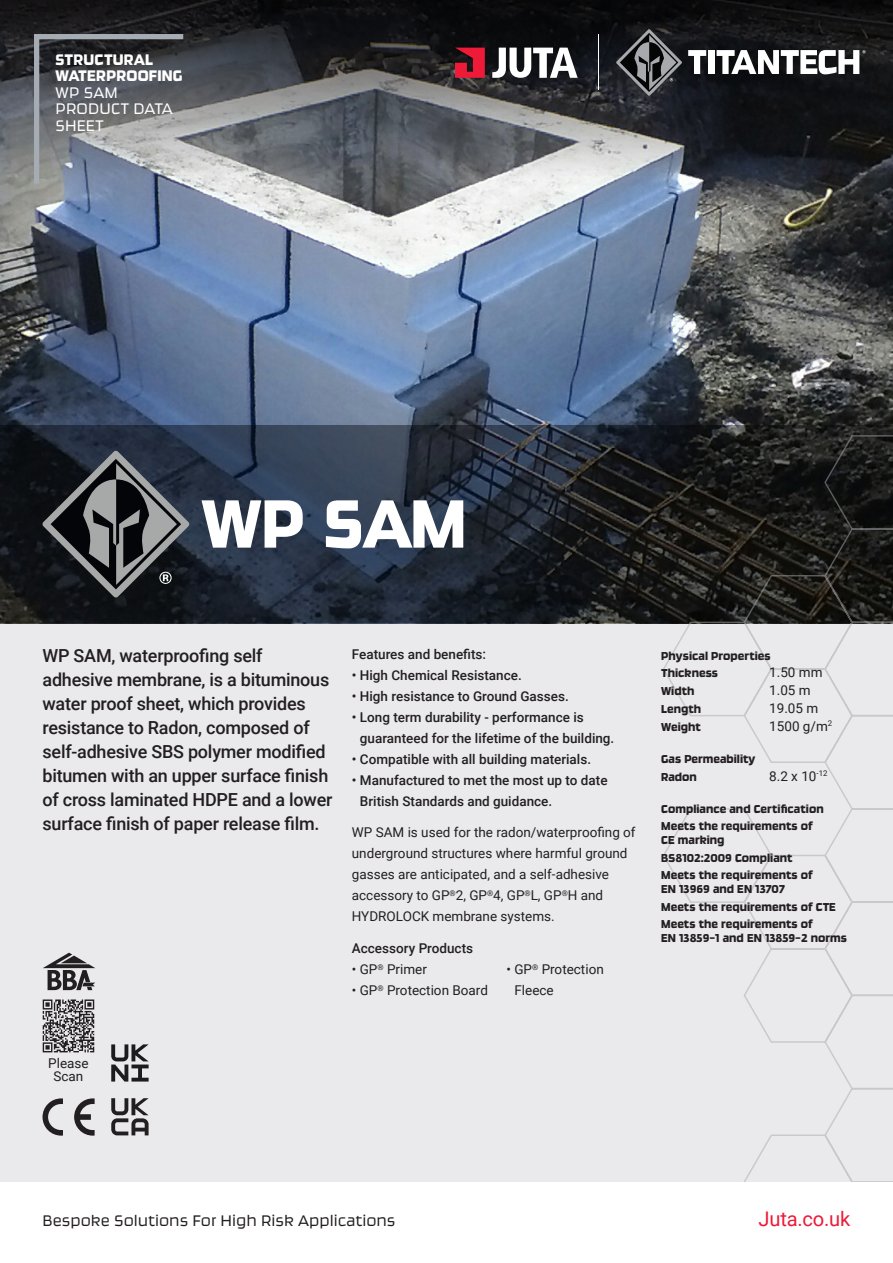
<style>
.page{position:relative;width:893px;height:1263px;background:#fff}
.page>*{position:absolute;margin:0;border:0;box-sizing:border-box;transform-origin:0 0}
.t1{font:80.1px "Ginger Pro";color:#fff}
.t2{font:20.1px "Roboto";letter-spacing:-.01em;color:#ed1a38}
.t3{font:500 18px/24px "Roboto";letter-spacing:-.015em;color:#231f20}
.t4{font:300 18px "Ginger Pro";color:#231f20}
.t5{font:18px/16.5px "Ginger Pro";letter-spacing:.01em;color:#fff}
.t6{font:300 18px/16.5px "Ginger Pro";letter-spacing:.01em;color:#fff}
.t7{font:13.5px/21px "Roboto";color:#231f20}
.t8{font:500 13.5px/21px "Roboto";color:#231f20}
.t9{font:13.5px/17.7px "Ginger Pro";color:#231f20}
</style>
<div class="page">
<div style="left:0;top:425px;width:893px;height:756px;background:#eaeaec"></div>
<img style="left:0;top:176px;width:893px;height:249px">
<svg style="left:0;top:0;width:893px;height:176px;background:#3a3c3f"></svg>
<svg style="left:0;top:425px;width:893px;height:198px;background:#232a36"></svg>
<svg style="left:31px;top:31px;width:158px;height:158px;background:#6d7077"></svg>
<svg style="left:455px;top:48px;width:30px;height:30px"></svg>
<svg style="left:492px;top:48px;width:86px;height:30px"></svg>
<svg style="left:616px;top:29px;width:66px;height:67px;background:#3f4044"></svg>
<svg style="left:688px;top:50px;width:18px;height:24px"></svg>
<div style="left:708px;top:50px;width:6px;height:24px;background:#fff"></div>
<svg style="left:717px;top:50px;width:149px;height:24px"></svg>
<hr style="left:598px;top:34px;width:1px;height:56px;background:#fff">
<svg style="left:111px;top:1098px;width:38px;height:37px"></svg>
<svg style="left:43px;top:1098px;width:20px;height:37px"></svg>
<svg style="left:74px;top:1098px;width:21px;height:37px"></svg>
<svg style="left:43px;top:953px;width:52px;height:37px"></svg>
<svg style="left:43px;top:999px;width:51px;height:53px"></svg>
<svg style="left:111px;top:1044px;width:38px;height:37px"></svg>
<svg style="left:655px;top:435px;width:238px;height:746px"></svg>
<svg style="left:42px;top:450px;width:148px;height:148px;background:#3c4044"></svg>
<h3 class="t5" style="left:55px;top:51px;width:129px">STRUCTURAL<br>WATERPROOFING</h3>
<h3 class="t6" style="left:55px;top:84px;width:119px">WP SAM<br>PRODUCT DATA<br>SHEET</h3>
<h1 class="t1" style="left:202px;top:474px;width:266px">WP SAM</h1>
<p class="t3" style="left:43px;top:643px;width:291px">WP SAM, waterproofing self adhesive membrane, is a bituminous water proof sheet, which provides resistance to Radon, composed of self-adhesive SBS polymer modified bitumen with an upper surface finish of cross laminated HDPE and a lower surface finish of paper release film.</p>
<p class="t8" style="left:352px;top:643px;width:136px">Features and benefits:</p>
<p class="t8" style="left:352px;top:664px;width:171px">• High Chemical Resistance.</p>
<p class="t8" style="left:352px;top:685px;width:218px">• High resistance to Ground Gasses.</p>
<p class="t8" style="left:360px;top:706px;width:256px;text-indent:-8px">• Long term durability - performance is guaranteed for the lifetime of the building.</p>
<p class="t8" style="left:352px;top:748px;width:241px">• Compatible with all building materials.</p>
<p class="t8" style="left:360px;top:769px;width:249px;text-indent:-8px">• Manufactured to met the most up to date<br>British Standards and guidance.</p>
<p class="t7" style="left:352px;top:821px;width:285px">WP SAM is used for the radon/waterproofing of underground structures where harmful ground gasses are anticipated, and a self-adhesive accessory to GP<sup>®</sup>2, GP<sup>®</sup>4, GP<sup>®</sup>L, GP<sup>®</sup>H and HYDROLOCK membrane systems.</p>
<p class="t8" style="left:352px;top:937px;width:123px">Accessory Products</p>
<p class="t7" style="left:352px;top:958px;width:77px">• GP<sup>®</sup> Primer</p>
<p class="t7" style="left:352px;top:979px;width:138px">• GP<sup>®</sup> Protection Board</p>
<p class="t7" style="left:514px;top:958px;width:91px;text-indent:-8px">• GP<sup>®</sup> Protection<br>Fleece</p>
<p class="t7" style="left:48px;top:1055px;width:42px;line-height:13.5px;text-align:center">Please<br>Scan</p>
<p class="t9" style="left:661px;top:646px;width:111px">Physical Properties<br>Thickness</p>
<p class="t7" style="left:769px;top:662px;width:55px">1.50 mm</p>
<p class="t9" style="left:661px;top:682px;width:35px">Width</p>
<p class="t7" style="left:769px;top:679px;width:43px">1.05 m</p>
<p class="t9" style="left:661px;top:700px;width:42px">Length</p>
<p class="t7" style="left:769px;top:697px;width:51px">19.05 m</p>
<p class="t9" style="left:661px;top:717px;width:41px">Weight</p>
<p class="t7" style="left:769px;top:715px;width:65px">1500 g/m<sup>2</sup></p>
<p class="t9" style="left:661px;top:749px;width:96px">Gas Permeability<br>Radon</p>
<p class="t7" style="left:769px;top:765px;width:60px">8.2 x 10<sup>-12</sup></p>
<p class="t9" style="left:661px;top:799px;width:164px">Compliance and Certification<br>Meets the requirements of</p>
<p class="t9" style="left:661px;top:831px;width:153px">CE marking<br>BS8102:2009 Compliant<br>Meets the requirements of</p>
<p class="t9" style="left:661px;top:880px;width:176px">EN 13969 and EN 13707<br>Meets the requirements of CTE<br>Meets the requirements of</p>
<p class="t9" style="left:661px;top:929px;width:187px">EN 13859-1 and EN 13859-2 norms</p>
<h3 class="t4" style="left:43px;top:1210px;width:355px">Bespoke Solutions For High Risk Applications</h3>
<h2 class="t2" style="left:758px;top:1205px;width:93px">Juta.co.uk</h2>
</div>
